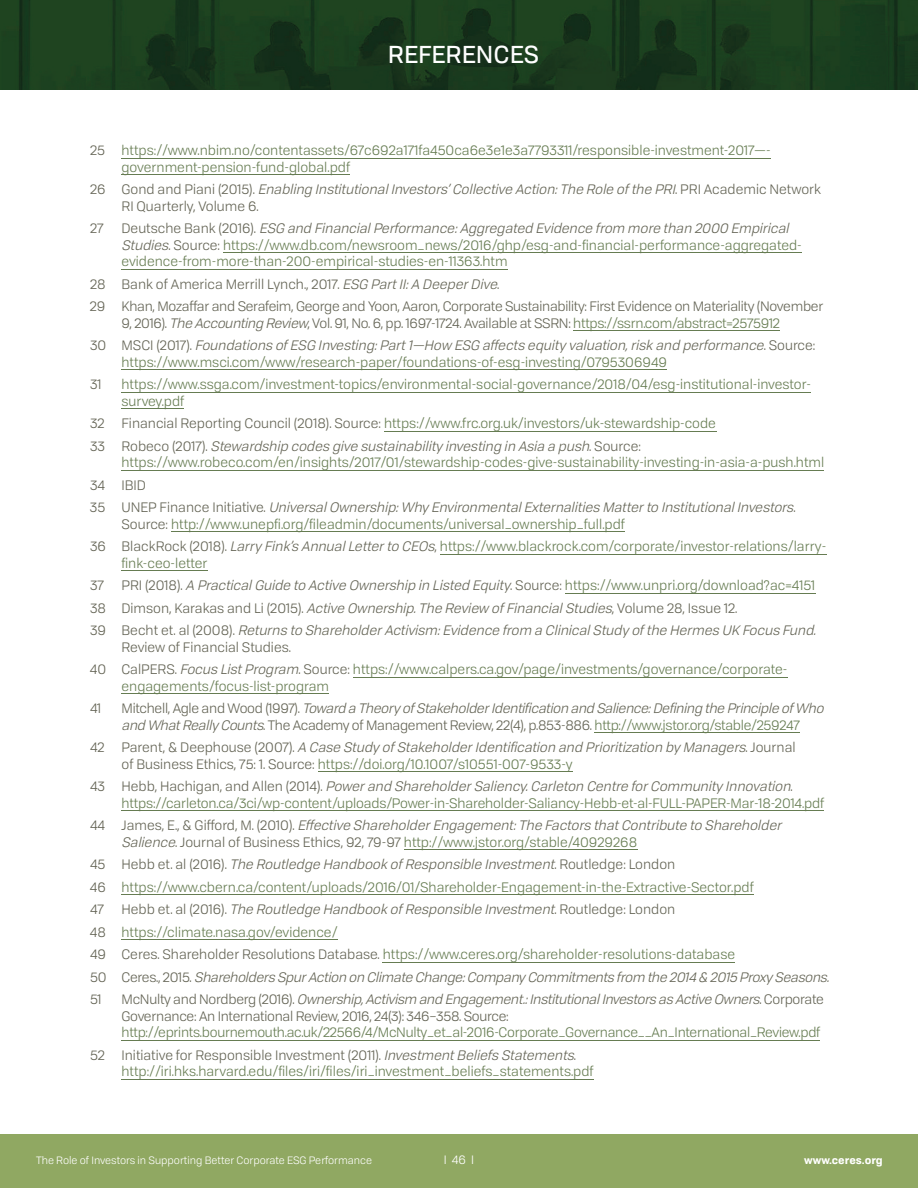
<style>
.page{position:relative;width:918px;height:1188px;background:#fff}
.page>*{position:absolute;margin:0;border:0;box-sizing:border-box;transform-origin:0 0}
.t1{font:24px "Tofino";color:#fff}
.t2{font:italic 13.5px/22.5px "Tofino";letter-spacing:-.01em;color:#636354}
.t3{font:13.5px/16.5px "Tofino";color:#667c52}
.t4{font:13.5px/22.5px "Tofino";letter-spacing:-.02em;color:#636354}
.t5{font:13.5px/22.5px "Tofino";letter-spacing:-.02em;color:#667c52}
.t6{font:13.5px/22.5px "Tofino";color:#636354}
.t7{font:12px "Tofino";color:#fff}
.t8{font:10.5px "Tofino";color:#fff}
.t9{font:700 10.5px "Tofino";color:#fff}
.s1{color:#636354}
.s2{font-style:normal}
.s3{font-style:italic;color:#636354}
.s4{font-style:italic}
.s5{font-style:normal;color:#667c52}
.s6{color:#667c52}
</style>
<div class="page">
<img style="left:0;top:0;width:918px;height:90px">
<hr style="left:122px;top:158px;width:649px;height:1px;background:#667c52">
<hr style="left:122px;top:175px;width:228px;height:1px;background:#667c52">
<hr style="left:223px;top:253px;width:579px;height:1px;background:#667c52">
<hr style="left:122px;top:269px;width:386px;height:1px;background:#667c52">
<hr style="left:573px;top:331px;width:207px;height:1px;background:#667c52">
<hr style="left:122px;top:370px;width:545px;height:1px;background:#667c52">
<hr style="left:122px;top:392px;width:689px;height:1px;background:#667c52">
<hr style="left:122px;top:409px;width:62px;height:1px;background:#667c52">
<hr style="left:384px;top:431px;width:332px;height:1px;background:#667c52">
<hr style="left:122px;top:470px;width:702px;height:1px;background:#667c52">
<hr style="left:171px;top:532px;width:454px;height:1px;background:#667c52">
<hr style="left:440px;top:554px;width:386px;height:1px;background:#667c52">
<hr style="left:122px;top:571px;width:86px;height:1px;background:#667c52">
<hr style="left:565px;top:593px;width:250px;height:1px;background:#667c52">
<hr style="left:353px;top:677px;width:434px;height:1px;background:#667c52">
<hr style="left:122px;top:694px;width:207px;height:1px;background:#667c52">
<hr style="left:595px;top:733px;width:205px;height:1px;background:#667c52">
<hr style="left:318px;top:772px;width:255px;height:1px;background:#667c52">
<hr style="left:122px;top:811px;width:702px;height:1px;background:#667c52">
<hr style="left:404px;top:850px;width:233px;height:1px;background:#667c52">
<hr style="left:122px;top:895px;width:632px;height:1px;background:#667c52">
<hr style="left:122px;top:940px;width:216px;height:1px;background:#667c52">
<hr style="left:383px;top:962px;width:352px;height:1px;background:#667c52">
<hr style="left:122px;top:1040px;width:698px;height:1px;background:#667c52">
<hr style="left:122px;top:1079px;width:472px;height:1px;background:#667c52">
<div style="left:0;top:1134px;width:918px;height:54px;background:#90a862"></div>
<h1 class="t1" style="left:388px;top:41px;width:153px">REFERENCES</h1>
<p class="t3" style="left:122px;top:142px;width:651px;text-indent:-32px"><span class="s1">25</span> https://www.nbim.no/contentassets/67c692a171fa450ca6e3e1e3a7793311/responsible-investment-2017—- government-pension-fund-global.pdf</p>
<p class="t2" style="left:122px;top:181px;width:701px;line-height:16.5px;text-indent:-32px"><span class="s2">2 6 G o n d a n d P i a n i (2 0 1 5) .</span> Enabling Institutional Investors’ Collective Action: The Role of the PRI<span class="s2">. P R I Ac a d e m i c N e two r k<br>RI Quarterly, Volume 6.</span></p>
<p class="t4" style="left:90px;top:217px;width:15px">27</p>
<p class="t3" style="left:121px;top:220px;width:682px"><span class="s1">D e u t s c h e B a n k (2 0 1 6 ) .</span> <span class="s3">ESG and Financial Performance: Aggregated Evidence from more than 2000 Empirical<br>Studies</span><span class="s1">. Source:</span> https://www.db.com/newsroom_news/2016/ghp/esg-and-financial-performance-aggregated&shy;evidence-from-more-than-200-empirical-studies-en-11363.htm</p>
<p class="t4" style="left:90px;top:273px;width:735px">28 Bank of America Merrill Lynch., 2017. <span class="s4">ESGPartII:ADeeperDive</span>.<br>29 Khan, Mozaffar and Serafeim, George and Yoon, Aaron, Corporate Sustainability: First Evidence on Materiality (November</p>
<p class="t2" style="left:90px;top:312px;width:727px;text-align:center"><span class="s2">9, 2016).</span> TheAccounting Review<span class="s2">, Vol. 91, No. 6, pp. 1697-1724. Available at SSRN:</span> <span class="s5">https://ssrn.com/abstract=2575912<br></span><span class="s2">3 0 M S C I (2 0 1 7) .</span> Foundations of ESG Investing: Part 1 —How ESG affects equity valuation, risk and performance<span class="s2">. S o u rc e :</span></p>
<p class="t3" style="left:122px;top:354px;width:547px">https://www.msci.com/www/research-paper/foundations-of-esg-investing/0795306949</p>
<p class="t4" style="left:90px;top:373px;width:13px">31</p>
<p class="t3" style="left:121px;top:376px;width:691px">https://www.ssga.com/investment-topics/environmental-social-governance/2018/04/esg-institutional-investor&shy;survey.pdf</p>
<p class="t6" style="left:90px;top:412px;width:628px">32 Financial Reporting Council (2018). Source: <span class="s6">https://www.frc.org.uk/investors/uk-stewardship-code<br></span>3 3 Ro b e c o ( 2 0 1 7) . <span class="s4">Stewardship codes g ive sustainability investing in Asia a push</span>. S o u rc e :</p>
<p class="t3" style="left:121px;top:454px;width:704px">https://www.robeco.com/en/insights/2017/01/stewardship-codes-give-sustainability-investing-in-asia-a-push.html</p>
<p class="t2" style="left:90px;top:474px;width:707px"><span class="s2">34 IBID<br>3 5 U N E P F i n a n c e I n i t i a t i ve.</span> Universal Ownership: Why Environmental Externalities Matter to Institutional Investors<span class="s2">.</span></p>
<p class="t3" style="left:90px;top:513px;width:738px;line-height:22.5px;text-indent:31px"><span class="s1">Source:</span> http://www.unepfi.org/fileadmin/documents/universal_ownership_full.pdf<br><span class="s1">36 BlackRock (2018).</span> <span class="s3">Larry Fink’sAnnualLettertoCEOs</span><span class="s1">,</span> https://www.blackrock.com/corporate/investor-relations/larry-</p>
<p class="t3" style="left:122px;top:555px;width:88px">fink-ceo-letter</p>
<p class="t4" style="left:90px;top:574px;width:15px">37</p>
<p class="t2" style="left:90px;top:574px;width:730px;text-indent:31px"><span class="s2">PRI (2018).</span> APracticalGuidetoActiveOwnershipinListedEquity<span class="s2">. Source:</span> <span class="s5">https://www.unpri.org/download?ac=4151<br></span><span class="s2">38 Dimson, Karakas and Li (2015).</span> ActiveOwnership.TheReviewof FinancialStudies<span class="s2">, Volume 28, Issue 12.<br>3 9 B e c h t e t . a l (2 0 0 8 ) .</span> Returns to Shareholder Activism: Evidence from a Clinical Study of the Hermes UK Focus Fund.</p>
<p class="t3" style="left:90px;top:636px;width:699px;line-height:22.5px;text-indent:32px"><span class="s1">Review of Financial Studies.<br>40 CalPERS.</span> <span class="s3">FocusListProgram</span><span class="s1">. Source:</span> https://www.calpers.ca.gov/page/investments/governance/corporate-</p>
<p class="t3" style="left:122px;top:678px;width:209px">engagements/focus-list-program</p>
<p class="t4" style="left:90px;top:697px;width:13px">41</p>
<p class="t2" style="left:121px;top:700px;width:706px;line-height:16.5px"><span class="s2">M i tc h e l l , Ag l e a n d Wo o d (1 9 97) .</span> Toward a Theory of Stakeholder Identification and Salience: Defining the Principle of Who andWhatReally Counts<span class="s2">. The Academy of Management Review, 22(4), p.853-886.</span> <span class="s5">http://www.jstor.org/stable/259247</span></p>
<p class="t2" style="left:122px;top:739px;width:676px;line-height:16.5px;text-indent:-32px"><span class="s2">4 2 Pa re n t , &amp; D e e p h o u s e (2 0 07) .</span> A Case Study of Stakeholder Identification and Prioritization by Managers<span class="s2">. J o u r n a l of Business Ethics, 75: 1. Source:</span> <span class="s5">https://doi.org/10.1007/s10551-007-9533-y</span></p>
<p class="t3" style="left:121px;top:778px;width:704px;text-indent:-31px"><span class="s1">4 3 H e b b, H a c h i g a n , a n d A l l e n (2 0 1 4) .</span> <span class="s3">Power and Shareholder Saliency. Carleton Centre for Community Innovation</span><span class="s1">. </span>https://carleton.ca/3ci/wp-content/uploads/Power-in-Shareholder-Saliancy-Hebb-et-al-FULL-PAPER-Mar-18-2014.pdf</p>
<p class="t2" style="left:122px;top:817px;width:664px;line-height:16.5px;text-indent:-32px"><span class="s2">4 4 J a m e s, E . , &amp; G i ffo rd , M. (2 0 1 0 ) .</span> Effective Shareholder Engagement: The Factors that Contribute to Shareholder<br>Salience<span class="s2">. Journal of Business Ethics, 92, 79-97</span> <span class="s5">http://www.jstor.org/stable/40929268</span></p>
<p class="t3" style="left:90px;top:853px;width:665px;line-height:22.5px"><span class="s1">45 Hebb et. al (2016).</span> <span class="s3">TheRoutledgeHandbook of ResponsibleInvestment</span><span class="s1">. Routledge: London<br>46</span> https://www.cbern.ca/content/uploads/2016/01/Shareholder-Engagement-in-the-Extractive-Sector.pdf<br><span class="s1">47</span></p>
<p class="t2" style="left:90px;top:898px;width:743px;text-indent:32px"><span class="s2">Hebb et. al (2016).</span> TheRoutledgeHandbook of ResponsibleInvestment<span class="s2">. Routledge: London<br>48</span> <span class="s5">https://climate.nasa.gov/evidence/<br></span><span class="s2">49 Ceres. Shareholder Resolutions Database.</span> <span class="s5">https://www.ceres.org/shareholder-resolutions-database<br></span><span class="s2">5 0 C e re s . , 2 0 1 5 .</span> Shareholders Spur Action on Climate Change: Company Commitments from the 2014 &amp; 2015 Proxy Seasons.<br><span class="s2">51</span></p>
<p class="t4" style="left:121px;top:991px;width:704px;line-height:16.5px">M c N u l ty a n d N o rd b e rg (2 0 1 6 ) . <span class="s4">Ownership, Activism and Engagement.: Institutional Investors as Active Owners</span>. C o r p o ra te<br>Governance: An International Review, 2016, 24(3): 346–358. Source:</p>
<p class="t5" style="left:90px;top:1021px;width:732px;text-indent:32px">http://eprints.bournemouth.ac.uk/22566/4/McNulty_et_al-2016-Corporate_Governance__An_International_Review.pdf<br><span class="s1">52 Initiative for Responsible Investment (2011).</span> <span class="s3">InvestmentBeliefsStatements</span><span class="s1">.</span></p>
<p class="t3" style="left:122px;top:1063px;width:474px">http://iri.hks.harvard.edu/files/iri/files/iri_investment_beliefs_statements.pdf</p>
<p class="t8" style="left:36px;top:1154px;width:338px">The Role of Investors in Supporting Better Corporate ESG Performance</p>
<p class="t7" style="left:444px;top:1153px;width:32px">I46I</p>
<p class="t9" style="left:804px;top:1154px;width:80px">www.ceres.org</p>
</div>
